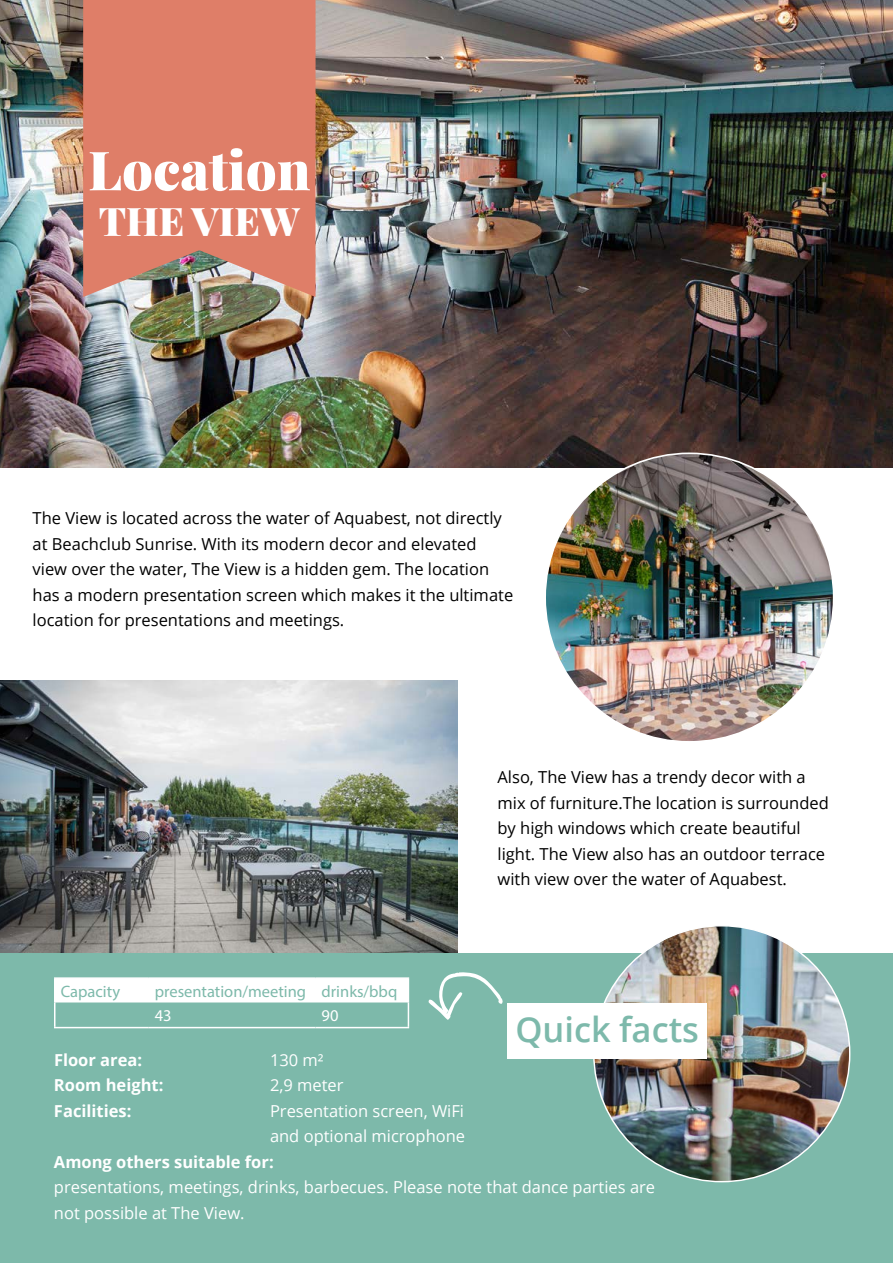
<style>
.page{position:relative;width:893px;height:1263px;background:#fff}
.page>*{position:absolute;margin:0;border:0;box-sizing:border-box;transform-origin:0 0}
.t1{font:54px "Playfair Display";color:#fff}
.t2{font:39.3px "Playfair Display";color:#fff}
.t3{font:600 34.5px "Open Sans";color:#7db9ab}
.t4{font:16.5px/25.5px "Open Sans";color:#000}
.t5{font:16.5px/25.5px "Open Sans";color:#fff}
.t6{font:700 16.5px "Open Sans";color:#fff}
.t7{font:16.5px "Myriad Pro";color:#7db9aa}
.t8{font:16.5px "Myriad Pro";color:#fff}
</style>
<div class="page">
<div style="left:0;top:953px;width:893px;height:309px;background:#7db9aa"></div>
<img style="left:0;top:0;width:893px;height:467px">
<svg style="left:83px;top:0;width:233px;height:297px;background:#d9806a"></svg>
<img style="left:0;top:681px;width:457px;height:272px">
<svg style="left:428px;top:972px;width:75px;height:48px"></svg>
<img style="left:594px;top:926px;width:256px;height:256px;border-radius:128px">
<img style="left:545px;top:453px;width:289px;height:289px;border-radius:144px">
<div style="left:508px;top:1004px;width:199px;height:55px;background:#fff"></div>
<hr style="left:54px;top:977px;width:95px;height:2px;background:#fff">
<hr style="left:54px;top:979px;width:2px;height:23px;background:#fff">
<hr style="left:149px;top:977px;width:167px;height:2px;background:#fff">
<hr style="left:316px;top:977px;width:93px;height:2px;background:#fff">
<hr style="left:54px;top:1002px;width:2px;height:25px;background:#fff">
<hr style="left:54px;top:1027px;width:95px;height:1px;background:#fff">
<hr style="left:149px;top:1027px;width:167px;height:1px;background:#fff">
<hr style="left:316px;top:1027px;width:93px;height:1px;background:#fff">
<svg style="left:55px;top:979px;width:354px;height:48px"></svg>
<h1 class="t1" style="left:88px;top:128px;width:224px">Location</h1>
<h2 class="t2" style="left:99px;top:190px;width:203px">THE VIEW</h2>
<p class="t4" style="left:33px;top:505px;width:482px">The View is located across the water of Aquabest, not directly at Beachclub Sunrise. With its modern decor and elevated view over the water, The View is a hidden gem. The location has a modern presentation screen which makes it the ultimate location for presentations and meetings.</p>
<p class="t7" style="left:61px;top:981px;width:61px">Capacity</p>
<p class="t7" style="left:155px;top:981px;width:244px">presentation/meeting drinks/bbq</p>
<p class="t8" style="left:155px;top:1005px;width:18px">43</p>
<p class="t8" style="left:322px;top:1005px;width:18px">90</p>
<p class="t4" style="left:497px;top:764px;width:333px">Also, The View has a trendy decor with a mix of furniture.The location is surrounded by high windows which create beautiful light. The View also has an outdoor terrace with view over the water of Aquabest.</p>
<h3 class="t3" style="left:515px;top:1005px;width:185px">Quick facts</h3>
<p class="t6" style="left:54px;top:1048px;width:90px">Floor area:</p>
<p class="t5" style="left:270px;top:1047px;width:55px">130 m²</p>
<p class="t6" style="left:54px;top:1074px;width:111px">Room height:</p>
<p class="t5" style="left:270px;top:1072px;width:75px">2,9 meter</p>
<p class="t6" style="left:54px;top:1099px;width:79px">Facilities:</p>
<p class="t5" style="left:270px;top:1098px;width:197px">Presentation screen, WiFi and optional microphone</p>
<p class="t6" style="left:54px;top:1150px;width:221px">Among others suitable for:</p>
<p class="t5" style="left:54px;top:1174px;width:603px">presentations, meetings, drinks, barbecues. Please note that dance parties are not possible at The View.</p>
</div>
